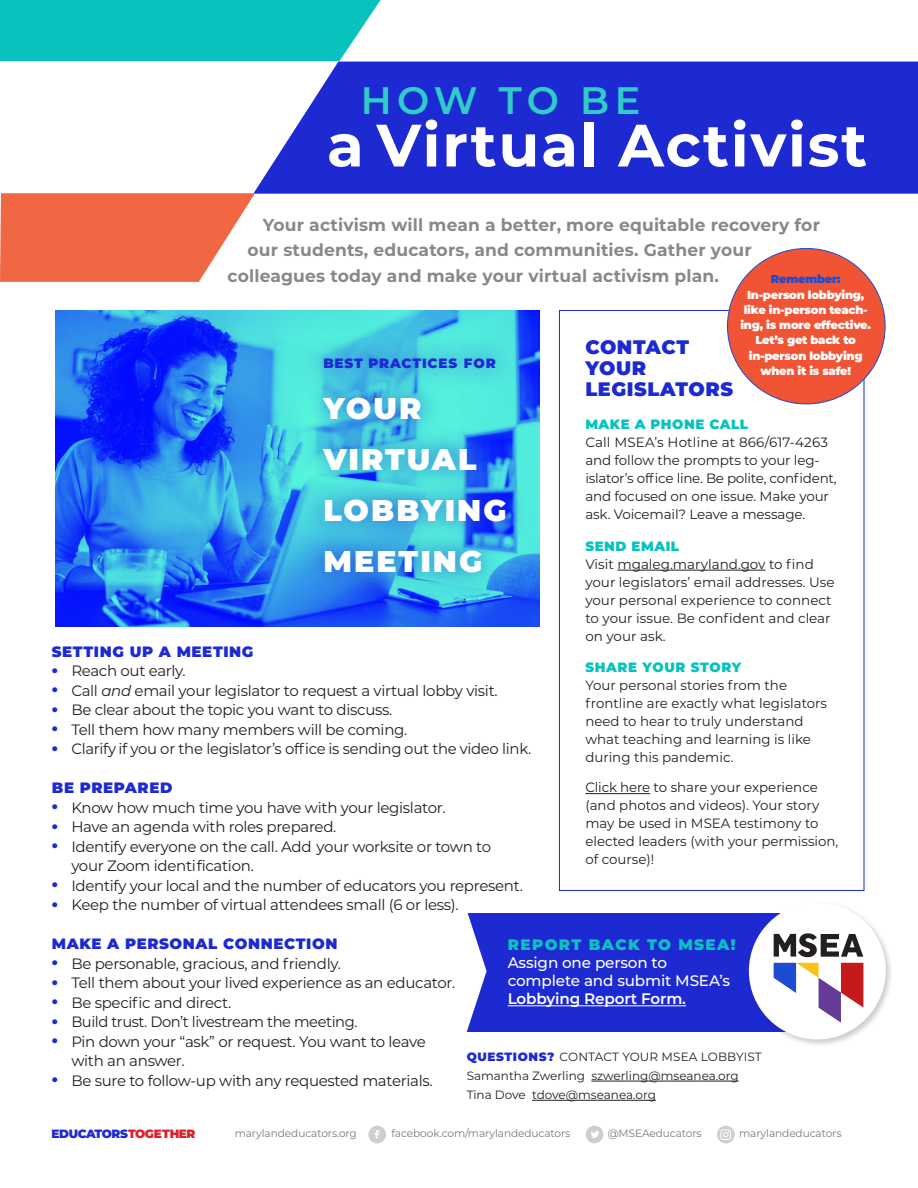
<style>
.page{position:relative;width:918px;height:1188px;background:#fff}
.page>*{position:absolute;margin:0;border:0;box-sizing:border-box;transform-origin:0 0}
.t1{font:700 59.7px "Montserrat";letter-spacing:.03em;color:#fff}
.t2{font:600 38.25px "Montserrat";letter-spacing:.135em;color:#2fccc8}
.t3{font:900 30px/51px "Montserrat";letter-spacing:.07em;color:#fff}
.t4{font:900 19.5px "Montserrat";letter-spacing:.03em;color:#1d2ad1}
.t5{font:700 17.25px "Montserrat";letter-spacing:.01em;color:#86888b}
.t6{font:500 15.15px "Montserrat";letter-spacing:-.01em;color:#fff}
.t7{font:600 15.15px "Montserrat";letter-spacing:-.01em;color:#fff}
.t8{font:900 15.15px "Montserrat";letter-spacing:.09em;color:#08c2be}
.t9{font:15px "Montserrat";letter-spacing:-.02em;color:#231f20}
.t10{font:900 15px "Montserrat";letter-spacing:.04em;color:#1d2ad1}
.t11{font:13.5px/18px "Montserrat";color:#231f20}
.t12{font:13.5px/18px "Montserrat";letter-spacing:-.02em;color:#231f20}
.t13{font:900 13.5px "Montserrat";letter-spacing:.04em;color:#08c2be}
.t14{font:900 13.5px "Montserrat";letter-spacing:.06em;color:#1d2ad1}
.t15{font:12px "Montserrat";color:#231f20}
.t16{font:900 12px "Montserrat";letter-spacing:-.035em;color:#1d2ad1}
.t17{font:900 11.4px/15.3px "Montserrat";letter-spacing:-.02em;color:#fff;text-align:center}
.t18{font:900 11.4px "Montserrat";letter-spacing:-.02em;color:#1d4bd1}
.t19{font:10.65px "Montserrat";letter-spacing:-.01em;color:#787a7d}
.s1{font-weight:900;color:#1d2ad1}
.s2{font-style:italic}
.s3{color:#da2128}
</style>
<div class="page">
<svg style="left:253px;top:62px;width:665px;height:132px;background:#2d39d4"></svg>
<svg style="left:0;top:193px;width:255px;height:89px;background:#f37858"></svg>
<div style="left:0;top:0;width:381px;height:61px;background:#08c2be"></div>
<hr style="left:617px;top:570px;width:149px;height:1px;background:#231f20">
<hr style="left:585px;top:793px;width:65px;height:1px;background:#231f20">
<hr style="left:591px;top:1081px;width:148px;height:1px;background:#231f20">
<hr style="left:532px;top:1100px;width:124px;height:1px;background:#231f20">
<svg style="left:368px;top:1126px;width:18px;height:17px"></svg>
<svg style="left:586px;top:1126px;width:17px;height:17px"></svg>
<svg style="left:717px;top:1126px;width:18px;height:17px"></svg>
<div style="left:728px;top:248px;width:157px;height:156px;background:#f05435;border-radius:50%"></div>
<img style="left:55px;top:310px;width:485px;height:317px">
<div style="left:302px;top:335px;width:225px;height:259px;background:#1d2ad1;opacity:.75"></div>
<div style="left:463px;top:913px;width:359px;height:119px;background:#1d2ad1"></div>
<hr style="left:508px;top:1005px;width:178px;height:1px;background:#fff">
<svg style="left:463px;top:913px;width:24px;height:119px"></svg>
<div style="left:747px;top:900px;width:147px;height:148px;background:#231f20;opacity:.22"></div>
<div style="left:749px;top:903px;width:137px;height:136px;background:#fff;border-radius:50%"></div>
<svg style="left:774px;top:963px;width:89px;height:60px"></svg>
<svg style="left:774px;top:933px;width:89px;height:24px"></svg>
<p class="t2" style="left:361px;top:74px;width:281px">HOW TO BE</p>
<p class="t1" style="left:327px;top:102px;width:542px">a Virtual Activist</p>
<p class="t5" style="left:263px;top:212px;width:559px">Your activism will mean a better, more equitable recovery for</p>
<p class="t5" style="left:248px;top:238px;width:506px">our students, educators, and communities. Gather your</p>
<p class="t5" style="left:228px;top:263px;width:493px">colleagues today and make your virtual activism plan.</p>
<p class="t18" style="left:771px;top:271px;width:72px">Remember:</p>
<p class="t17" style="left:740px;top:286px;width:132px">In-person lobbying, like in-person teach&shy;ing, is more effective.<br>Let’s get back to in-person lobbying when it is safe!</p>
<p class="t4" style="left:585px;top:333px;width:105px">CONTACT</p>
<p class="t4" style="left:585px;top:354px;width:62px">YOUR</p>
<p class="t4" style="left:585px;top:375px;width:149px">LEGISLATORS</p>
<p class="t13" style="left:585px;top:414px;width:164px">MAKE A PHONE CALL</p>
<p class="t11" style="left:585px;top:433px;width:244px">Call MSEA’s Hotline at 866/617-4263 and follow the prompts to your leg-</p>
<p class="t12" style="left:585px;top:469px;width:253px">islator’s office line. Be polite, confident, and focused on one issue. Make your ask. Voicemail? Leave a message.</p>
<p class="t13" style="left:585px;top:536px;width:95px">SEND EMAIL</p>
<p class="t11" style="left:585px;top:555px;width:251px">Visit mgaleg.maryland.gov to find your legislators’ email addresses. Use your personal experience to connect to your issue. Be confident and clear on your ask.</p>
<p class="t13" style="left:585px;top:657px;width:158px">SHARE YOUR STORY</p>
<p class="t11" style="left:585px;top:676px;width:203px">Your personal stories from the</p>
<p class="t11" style="left:585px;top:694px;width:243px">frontline are exactly what legislators need to hear to truly understand</p>
<p class="t11" style="left:585px;top:730px;width:227px">what teaching and learning is like during this pandemic.</p>
<p class="t11" style="left:585px;top:778px;width:255px">Click here to share your experience (and photos and videos). Your story may be used in MSEA testimony to elected leaders (with your permission, of course)!</p>
<p class="t14" style="left:323px;top:353px;width:174px">BEST PRACTICES FOR</p>
<p class="t3" style="left:323px;top:381px;width:100px">YOUR</p>
<p class="t3" style="left:323px;top:432px;width:155px">VIRTUAL</p>
<p class="t3" style="left:323px;top:483px;width:185px">LOBBYING<br>MEETING</p>
<p class="t10" style="left:52px;top:640px;width:203px">SETTING UP A MEETING</p>
<p class="t9" style="left:52px;top:661px;width:135px"><span class="s1">•</span> Reach out early.</p>
<p class="t9" style="left:52px;top:680px;width:447px"><span class="s1">•</span> Call <span class="s2">and</span> email your legislator to request a virtual lobby visit.</p>
<p class="t9" style="left:52px;top:700px;width:342px"><span class="s1">•</span> Be clear about the topic you want to discuss.</p>
<p class="t9" style="left:52px;top:719px;width:357px"><span class="s1">•</span> Tell them how many members will be coming.</p>
<p class="t9" style="left:52px;top:739px;width:481px"><span class="s1">•</span> Clarify if you or the legislator’s office is sending out the video link.</p>
<p class="t10" style="left:52px;top:777px;width:122px">BE PREPARED</p>
<p class="t9" style="left:52px;top:797px;width:395px"><span class="s1">•</span> Know how much time you have with your legislator.</p>
<p class="t9" style="left:52px;top:817px;width:286px"><span class="s1">•</span> Have an agenda with roles prepared.</p>
<p class="t9" style="left:52px;top:836px;width:441px"><span class="s1">•</span> Identify everyone on the call. Add your worksite or town to</p>
<p class="t9" style="left:71px;top:856px;width:184px">your Zoom identification.</p>
<p class="t9" style="left:52px;top:875px;width:473px"><span class="s1">•</span> Identify your local and the number of educators you represent.</p>
<p class="t9" style="left:52px;top:895px;width:408px"><span class="s1">•</span> Keep the number of virtual attendees small (6 or less).</p>
<p class="t10" style="left:52px;top:933px;width:287px">MAKE A PERSONAL CONNECTION</p>
<p class="t9" style="left:52px;top:953px;width:291px"><span class="s1">•</span> Be personable, gracious, and friendly.</p>
<p class="t9" style="left:52px;top:973px;width:405px"><span class="s1">•</span> Tell them about your lived experience as an educator.</p>
<p class="t9" style="left:52px;top:992px;width:181px"><span class="s1">•</span> Be specific and direct.</p>
<p class="t9" style="left:52px;top:1012px;width:307px"><span class="s1">•</span> Build trust. Don’t livestream the meeting.</p>
<p class="t9" style="left:52px;top:1031px;width:376px"><span class="s1">•</span> Pin down your “ask” or request. You want to leave</p>
<p class="t9" style="left:71px;top:1051px;width:115px">with an answer.</p>
<p class="t9" style="left:52px;top:1070px;width:382px"><span class="s1">•</span> Be sure to follow-up with any requested materials.</p>
<p class="t8" style="left:508px;top:933px;width:229px">REPORT BACK TO MSEA!</p>
<p class="t6" style="left:508px;top:952px;width:161px">Assign one person to</p>
<p class="t6" style="left:508px;top:970px;width:224px">complete and submit MSEA’s</p>
<p class="t7" style="left:508px;top:988px;width:180px">Lobbying Report Form.</p>
<p class="t15" style="left:467px;top:1048px;width:297px"><span class="s1">QUESTIONS?</span> CONTACT YOUR MSEA LOBBYIST</p>
<p class="t15" style="left:467px;top:1067px;width:273px">Samantha Zwerling szwerling@mseanea.org</p>
<p class="t15" style="left:467px;top:1087px;width:191px">Tina Dove tdove@mseanea.org</p>
<p class="t16" style="left:52px;top:1125px;width:145px">EDUCATORS<span class="s3">TOGETHER</span></p>
<p class="t19" style="left:235px;top:1126px;width:124px">marylandeducators.org</p>
<p class="t19" style="left:392px;top:1126px;width:180px">facebook.com/marylandeducators</p>
<p class="t19" style="left:608px;top:1126px;width:95px">@MSEAeducators</p>
<p class="t19" style="left:739px;top:1126px;width:104px">marylandeducators</p>
</div>
